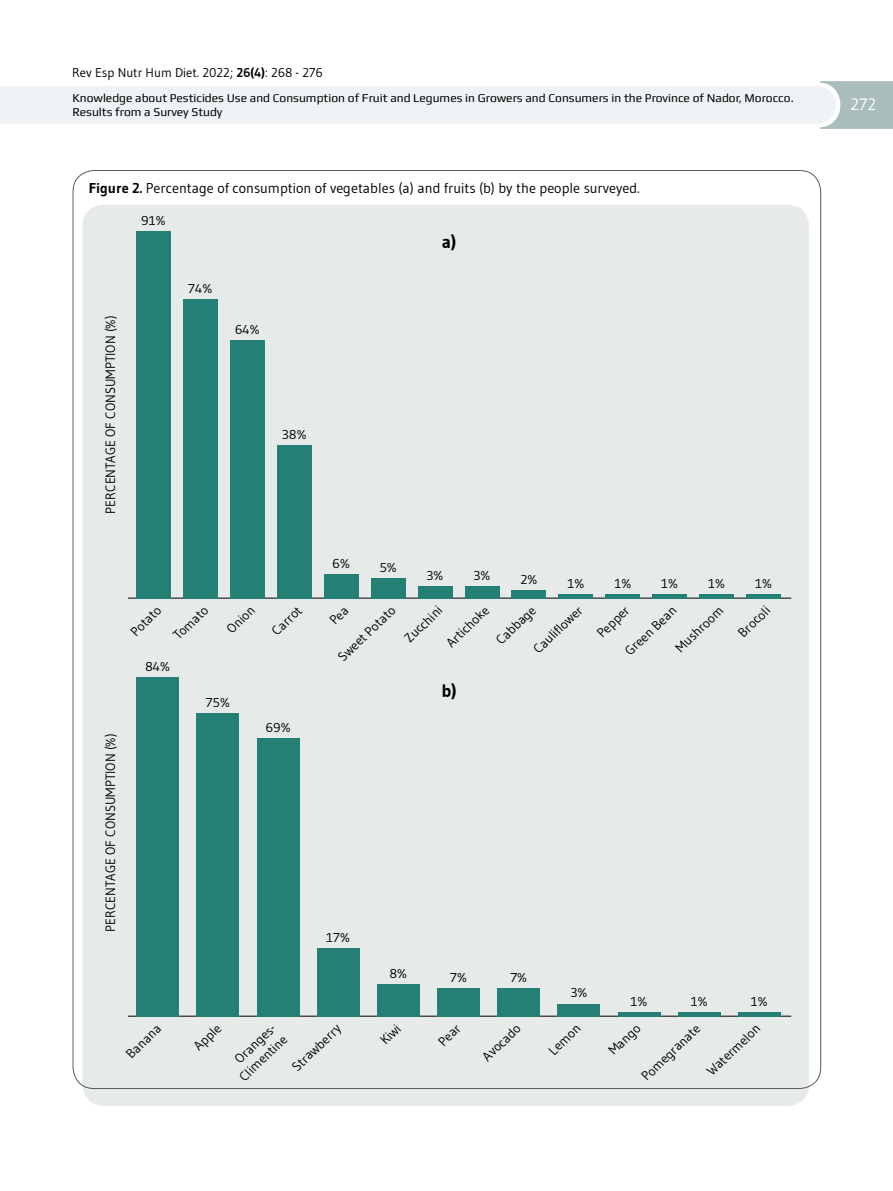
<style>
.page{position:relative;width:893px;height:1191px;background:#fff}
.page>*{position:absolute;margin:0;border:0;box-sizing:border-box;transform-origin:0 0}
.t1{font:700 18px "Gudea";color:#000}
.t2{font:16.5px "Gudea";color:#fff}
.t3{font:14.25px "Gudea";color:#000}
.t4{font:13.5px "Gudea";color:#000;scale:.95 1}
.t5{font:13.2px/15.8px "Gudea";color:#000;text-align:right}
.t6{font:12.9px "Gudea";color:#000;scale:1.05 1}
.t7{font:12.75px "Gudea";color:#000}
.t8{font:12px/13.5px "Play";color:#000}
.s1{font-weight:700}
</style>
<div class="page">
<svg style="left:0;top:81px;width:893px;height:48px"></svg>
<div style="left:83px;top:205px;width:726px;height:901px;background:#e6eae9;border-radius:21px"></div>
<hr style="left:128px;top:1015px;width:663px;height:1px;background:#000">
<div style="left:136px;top:677px;width:43px;height:339px;background:#247f74"></div>
<div style="left:197px;top:713px;width:42px;height:303px;background:#247f74"></div>
<div style="left:257px;top:737px;width:42px;height:279px;background:#247f74"></div>
<div style="left:317px;top:948px;width:42px;height:68px;background:#247f74"></div>
<div style="left:377px;top:984px;width:43px;height:32px;background:#247f74"></div>
<div style="left:437px;top:988px;width:43px;height:28px;background:#247f74"></div>
<div style="left:497px;top:988px;width:43px;height:28px;background:#247f74"></div>
<div style="left:558px;top:1004px;width:42px;height:12px;background:#247f74"></div>
<hr style="left:618px;top:1012px;width:42px;height:4px;background:#247f74">
<hr style="left:678px;top:1012px;width:42px;height:4px;background:#247f74">
<hr style="left:738px;top:1012px;width:43px;height:4px;background:#247f74">
<hr style="left:128px;top:597px;width:663px;height:1px;background:#000">
<div style="left:136px;top:231px;width:34px;height:367px;background:#247f74"></div>
<div style="left:183px;top:299px;width:34px;height:299px;background:#247f74"></div>
<div style="left:230px;top:340px;width:34px;height:258px;background:#247f74"></div>
<div style="left:277px;top:445px;width:34px;height:153px;background:#247f74"></div>
<div style="left:324px;top:574px;width:34px;height:24px;background:#247f74"></div>
<div style="left:371px;top:578px;width:34px;height:20px;background:#247f74"></div>
<div style="left:418px;top:586px;width:34px;height:12px;background:#247f74"></div>
<div style="left:465px;top:586px;width:34px;height:12px;background:#247f74"></div>
<div style="left:512px;top:590px;width:34px;height:8px;background:#247f74"></div>
<hr style="left:559px;top:594px;width:34px;height:4px;background:#247f74">
<hr style="left:606px;top:594px;width:34px;height:4px;background:#247f74">
<hr style="left:653px;top:594px;width:34px;height:4px;background:#247f74">
<hr style="left:700px;top:594px;width:34px;height:4px;background:#247f74">
<hr style="left:747px;top:594px;width:34px;height:4px;background:#247f74">
<p class="t7" style="left:72px;top:65px;width:252px">Rev Esp Nutr Hum Diet. 2022; <span class="s1">26(4)</span>: 268 - 276</p>
<p class="t8" style="left:73px;top:91px;width:723px">Knowledge about Pesticides Use and Consumption of Fruit and Legumes in Growers and Consumers in the Province of Nador, Morocco.<br>Results from a Survey Study</p>
<p class="t3" style="left:89px;top:179px;width:553px"><span class="s1">Figure 2.</span> Percentage of consumption of vegetables (a) and fruits (b) by the people surveyed.</p>
<p class="t4" style="left:102px;top:513px;width:210px;rotate:-90deg">PERCENTAGE OF CONSUMPTION (%)</p>
<p class="t6" style="left:141px;top:212px;width:25px">91%</p>
<p class="t6" style="left:188px;top:281px;width:24px">74%</p>
<p class="t6" style="left:235px;top:321px;width:25px">64%</p>
<p class="t6" style="left:282px;top:426px;width:25px">38%</p>
<h1 class="t1" style="left:442px;top:230px;width:16px">a)</h1>
<p class="t4" style="left:102px;top:931px;width:210px;rotate:-90deg">PERCENTAGE OF CONSUMPTION (%)</p>
<p class="t6" style="left:332px;top:555px;width:18px">6%</p>
<p class="t6" style="left:379px;top:560px;width:18px">5%</p>
<p class="t6" style="left:426px;top:568px;width:18px">3%</p>
<p class="t6" style="left:473px;top:568px;width:18px">3%</p>
<p class="t6" style="left:520px;top:572px;width:18px">2%</p>
<p class="t6" style="left:708px;top:576px;width:18px">1%</p>
<p class="t6" style="left:567px;top:576px;width:18px">1%</p>
<p class="t6" style="left:755px;top:576px;width:18px">1%</p>
<p class="t6" style="left:614px;top:576px;width:18px">1%</p>
<p class="t6" style="left:661px;top:576px;width:18px">1%</p>
<p class="t5" style="left:170px;top:631px;width:43px;rotate:-44deg">Tomato</p>
<p class="t5" style="left:224px;top:625px;width:34px;rotate:-44deg">Onion</p>
<p class="t5" style="left:268px;top:627px;width:37px;rotate:-44deg">Carrot</p>
<p class="t5" style="left:335px;top:653px;width:75px;rotate:-44deg">Sweet Potato</p>
<p class="t5" style="left:402px;top:634px;width:47px;rotate:-44deg">Zucchini</p>
<p class="t5" style="left:443px;top:639px;width:55px;rotate:-44deg">Artichoke</p>
<p class="t5" style="left:493px;top:636px;width:51px;rotate:-44deg">Cabbage</p>
<p class="t5" style="left:622px;top:647px;width:67px;rotate:-44deg">Green Bean</p>
<p class="t5" style="left:673px;top:643px;width:61px;rotate:-44deg">Mushroom</p>
<p class="t5" style="left:735px;top:629px;width:40px;rotate:-44deg">Brocoli</p>
<p class="t5" style="left:530px;top:645px;width:64px;rotate:-44deg">Cauliflower</p>
<p class="t5" style="left:594px;top:629px;width:41px;rotate:-44deg">Pepper</p>
<p class="t5" style="left:127px;top:627px;width:38px;rotate:-44deg">Potato</p>
<p class="t6" style="left:145px;top:658px;width:25px">84%</p>
<p class="t6" style="left:206px;top:695px;width:25px">75%</p>
<p class="t6" style="left:265px;top:719px;width:26px">69%</p>
<p class="t6" style="left:326px;top:929px;width:24px">17%</p>
<h1 class="t1" style="left:441px;top:679px;width:17px">b)</h1>
<p class="t6" style="left:389px;top:965px;width:18px">8%</p>
<p class="t6" style="left:450px;top:969px;width:17px">7%</p>
<p class="t6" style="left:510px;top:969px;width:17px">7%</p>
<p class="t6" style="left:570px;top:984px;width:18px">3%</p>
<p class="t6" style="left:631px;top:994px;width:18px">1%</p>
<p class="t6" style="left:691px;top:994px;width:18px">1%</p>
<p class="t6" style="left:751px;top:994px;width:18px">1%</p>
<p class="t5" style="left:123px;top:1049px;width:44px;rotate:-44deg">Banana</p>
<p class="t5" style="left:191px;top:1042px;width:33px;rotate:-44deg">Apple</p>
<p class="t5" style="left:225px;top:1061px;width:64px;rotate:-44deg">Oranges-<br>Climentine</p>
<p class="t5" style="left:289px;top:1063px;width:63px;rotate:-44deg">Strawberry</p>
<p class="t5" style="left:377px;top:1035px;width:24px;rotate:-44deg">Kiwi</p>
<p class="t5" style="left:435px;top:1037px;width:27px;rotate:-44deg">Pear</p>
<p class="t5" style="left:479px;top:1052px;width:48px;rotate:-44deg">Avocado</p>
<p class="t5" style="left:545px;top:1046px;width:39px;rotate:-44deg">Lemon</p>
<p class="t5" style="left:606px;top:1046px;width:39px;rotate:-44deg">Mango</p>
<p class="t5" style="left:638px;top:1072px;width:77px;rotate:-44deg">Pomegranate</p>
<p class="t5" style="left:704px;top:1067px;width:69px;rotate:-44deg">Watermelon</p>
<p class="t2" style="left:850px;top:94px;width:27px">272</p>
</div>
